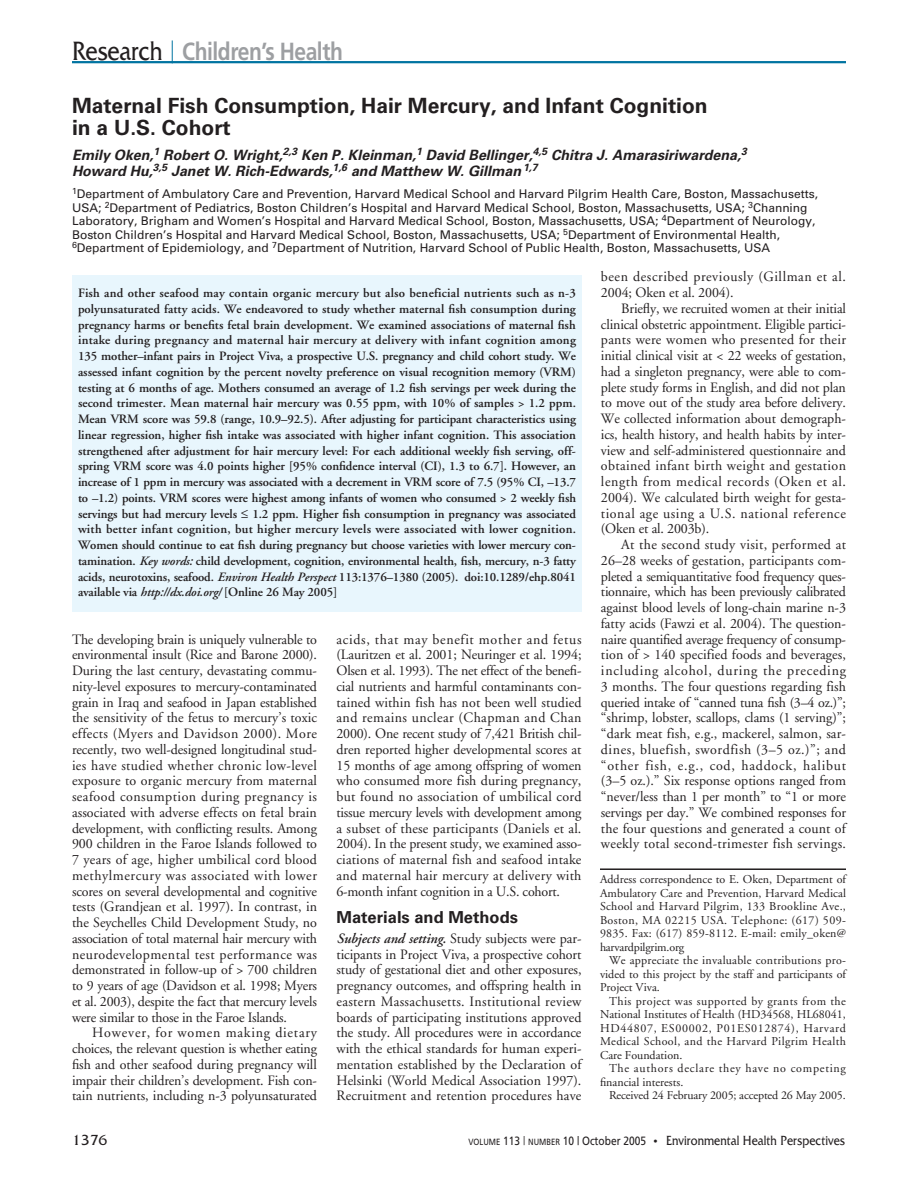
<style>
.page{position:relative;width:918px;height:1188px;background:#fff}
.page>*{position:absolute;margin:0;border:0;box-sizing:border-box;transform-origin:0 0}
.t1{font:700 24.75px "Frutiger";letter-spacing:-.02em;color:#9d9fa2;scale:.85 1}
.t2{font:700 21px/22.5px "Univers";color:#231f20}
.t3{font:700 16.5px "Univers";color:#231f20}
.t4{font:15px "Friz Quadrata IT Cby BT";color:#231f20}
.t5{font:14.25px/15.8px "Adobe Garamond";letter-spacing:.01em;color:#231f20;text-align:justify}
.t6{font:italic 700 14.25px/15.8px "Univers";color:#231f20}
.t7{font:14.25px/15.8px "Adobe Garamond";letter-spacing:.04em;color:#231f20}
.t8{font:13.5px "Friz Quadrata IT Cby BT";color:#231f20;scale:.85 1}
.t9{font:600 12.75px/15.8px "Adobe Garamond";letter-spacing:-.01em;color:#231f20;text-align:justify}
.t10{font:12px/13.5px "Univers";color:#231f20}
.t11{font:12px/13.5px "Adobe Garamond";color:#231f20;text-align:justify}
.t12{font:12px/13.5px "Adobe Garamond";letter-spacing:.06em;color:#231f20}
.s1{font-family:"Friz Quadrata IT Cby BT";font-weight:400;font-size:27px;color:#231f20}
.s2{font-weight:300;font-size:30px;color:#0074a1}
.s3{font-style:italic}
.s4{font-weight:600;font-style:italic}
.s5{font-family:"Frutiger";font-size:9px}
.s6{font-family:"Frutiger";font-size:12px}
.s7{font-family:"Frutiger";font-weight:300;font-size:12px}
.s8{font-size:10.5px}
</style>
<div class="page">
<hr style="left:72px;top:61px;width:774px;height:2px;background:#0074a1">
<hr style="left:600px;top:868px;width:246px;height:2px;background:#231f20">
<div style="left:72px;top:276px;width:510px;height:336px;background:#e8f6fd"></div>
<h1 class="t1" style="left:72px;top:41px;width:320px"><span class="s1">Research</span> <span class="s2">|</span> Children’s Health</h1>
<h2 class="t2" style="left:72px;top:96px;width:637px">Maternal Fish Consumption, Hair Mercury, and Infant Cognition in a U.S. Cohort</h2>
<p class="t6" style="left:72px;top:148px;width:678px">Emily Oken,<sup>1</sup> Robert O. Wright,<sup>2,3</sup> Ken P. Kleinman,<sup>1</sup> David Bellinger,<sup>4,5</sup> Chitra J. Amarasiriwardena,<sup>3<br></sup>Howard Hu,<sup>3,5</sup> Janet W. Rich-Edwards,<sup>1,6</sup> and Matthew W. Gillman<sup>1,7</sup></p>
<p class="t10" style="left:72px;top:188px;width:748px"><sup>1</sup>Department of Ambulatory Care and Prevention, Harvard Medical School and Harvard Pilgrim Health Care, Boston, Massachusetts, USA; <sup>2</sup>Department of Pediatrics, Boston Children’s Hospital and Harvard Medical School, Boston, Massachusetts, USA; <sup>3</sup>Channing Laboratory, Brigham and Women’s Hospital and Harvard Medical School, Boston, Massachusetts, USA; <sup>4</sup>Department of Neurology, Boston Children’s Hospital and Harvard Medical School, Boston, Massachusetts, USA; <sup>5</sup>Department of Environmental Health, <sup>6</sup>Department of Epidemiology, and <sup>7</sup>Department of Nutrition, Harvard School of Public Health, Boston, Massachusetts, USA</p>
<p class="t9" style="left:78px;top:286px;width:500px">Fish and other seafood may contain organic mercury but also beneficial nutrients such as n-3 polyunsaturated fatty acids. We endeavored to study whether maternal fish consumption during pregnancy harms or benefits fetal brain development. We examined associations of maternal fish intake during pregnancy and maternal hair mercury at delivery with infant cognition among 135 mother–infant pairs in Project Viva, a prospective U.S. pregnancy and child cohort study. We assessed infant cognition by the percent novelty preference on visual recognition memory (VRM) testing at 6 months of age. Mothers consumed an average of 1.2 fish servings per week during the second trimester. Mean maternal hair mercury was 0.55 ppm, with 10% of samples &gt; 1.2 ppm.<br>Mean VRM score was 59.8 (range, 10.9–92.5). After adjusting for participant characteristics using linear regression, higher fish intake was associated with higher infant cognition. This association strengthened after adjustment for hair mercury level: For each additional weekly fish serving, off&shy;spring VRM score was 4.0 points higher [95% confidence interval (CI), 1.3 to 6.7]. However, an increase of 1 ppm in mercury was associated with a decrement in VRM score of 7.5 (95% CI, –13.7 to –1.2) points. VRM scores were highest among infants of women who consumed &gt; 2 weekly fish servings but had mercury levels ≤ 1.2 ppm. Higher fish consumption in pregnancy was associated with better infant cognition, but higher mercury levels were associated with lower cognition.<br>Women should continue to eat fish during pregnancy but choose varieties with lower mercury con&shy;tamination. <span class="s3">Key words:</span> child development, cognition, environmental health, fish, mercury, n-3 fatty acids, neurotoxins, seafood. <span class="s3">Environ Health Perspect</span> 113:1376–1380 (2005). doi:10.1289/ehp.8041 available via <span class="s3">http://dx.doi.org/</span> [Online 26 May 2005]</p>
<p class="t7" style="left:601px;top:270px;width:247px">been described previously (Gillman et al.<br>2004; Oken et al. 2004).</p>
<p class="t5" style="left:601px;top:302px;width:247px;text-indent:20px">Briefly, we recruited women at their initial clinical obstetric appointment. Eligible partici&shy;pants were women who presented for their initial clinical visit at &lt; 22 weeks of gestation, had a singleton pregnancy, were able to com&shy;plete study forms in English, and did not plan to move out of the study area before delivery.<br>We collected information about demograph&shy;ics, health history, and health habits by inter&shy;view and self-administered questionnaire and obtained infant birth weight and gestation length from medical records (Oken et al.<br>2004). We calculated birth weight for gesta&shy;tional age using a U.S. national reference (Oken et al. 2003b).</p>
<p class="t5" style="left:601px;top:538px;width:247px;text-indent:20px">At the second study visit, performed at 26–28 weeks of gestation, participants com&shy;pleted a semiquantitative food frequency ques&shy;tionnaire, which has been previously calibrated against blood levels of long-chain marine n-3 fatty acids (Fawzi et al. 2004). The question&shy;naire quantified average frequency of consump&shy;tion of &gt; 140 specified foods and beverages, including alcohol, during the preceding 3 months. The four questions regarding fish queried intake of “canned tuna fish (3–4 oz.)”; “shrimp, lobster, scallops, clams (1 serving)”; “dark meat fish, e.g., mackerel, salmon, sar&shy;dines, bluefish, swordfish (3–5 oz.)”; and “other fish, e.g., cod, haddock, halibut (3–5 oz.).” Six response options ranged from “never/less than 1 per month” to “1 or more servings per day.” We combined responses for the four questions and generated a count of weekly total second-trimester fish servings.</p>
<p class="t11" style="left:600px;top:874px;width:248px">Address correspondence to E. Oken, Department of Ambulatory Care and Prevention, Harvard Medical School and Harvard Pilgrim, 133 Brookline Ave., Boston, MA 02215 USA. Telephone: (617) 509- 9835. Fax: (617) 859-8112. E-mail: emily_oken@ harvardpilgrim.org</p>
<p class="t11" style="left:600px;top:955px;width:248px;text-indent:9px">We appreciate the invaluable contributions pro&shy;vided to this project by the staff and participants of Project Viva.</p>
<p class="t11" style="left:600px;top:996px;width:248px;text-indent:9px">This project was supported by grants from the National Institutes of Health (HD34568, HL68041, HD44807, ES00002, P01ES012874), Harvard Medical School, and the Harvard Pilgrim Health Care Foundation.</p>
<p class="t12" style="left:600px;top:1063px;width:248px;text-indent:9px">The authors declare they have no competing financial interests.</p>
<p class="t11" style="left:609px;top:1090px;width:238px">Received 24 February 2005; accepted 26 May 2005.</p>
<p class="t5" style="left:72px;top:632px;width:247px">The developing brain is uniquely vulnerable to environmental insult (Rice and Barone 2000).<br>During the last century, devastating commu&shy;nity-level exposures to mercury-contaminated grain in Iraq and seafood in Japan established the sensitivity of the fetus to mercury’s toxic effects (Myers and Davidson 2000). More recently, two well-designed longitudinal stud&shy;ies have studied whether chronic low-level exposure to organic mercury from maternal seafood consumption during pregnancy is associated with adverse effects on fetal brain development, with conflicting results. Among 900 children in the Faroe Islands followed to 7 years of age, higher umbilical cord blood methylmercury was associated with lower scores on several developmental and cognitive tests (Grandjean et al. 1997). In contrast, in the Seychelles Child Development Study, no association of total maternal hair mercury with neurodevelopmental test performance was demonstrated in follow-up of &gt; 700 children to 9 years of age (Davidson et al. 1998; Myers et al. 2003), despite the fact that mercury levels were similar to those in the Faroe Islands.</p>
<p class="t5" style="left:72px;top:1026px;width:247px;text-indent:20px">However, for women making dietary choices, the relevant question is whether eating fish and other seafood during pregnancy will impair their children’s development. Fish con&shy;tain nutrients, including n-3 polyunsaturated</p>
<p class="t5" style="left:336px;top:632px;width:247px">acids, that may benefit mother and fetus (Lauritzen et al. 2001; Neuringer et al. 1994; Olsen et al. 1993). The net effect of the benefi&shy;cial nutrients and harmful contaminants con&shy;tained within fish has not been well studied and remains unclear (Chapman and Chan 2000). One recent study of 7,421 British chil&shy;dren reported higher developmental scores at 15 months of age among offspring of women who consumed more fish during pregnancy, but found no association of umbilical cord tissue mercury levels with development among a subset of these participants (Daniels et al.<br>2004). In the present study, we examined asso&shy;ciations of maternal fish and seafood intake and maternal hair mercury at delivery with 6-month infant cognition in a U.S. cohort.</p>
<p class="t3" style="left:336px;top:911px;width:183px">Materials and Methods</p>
<p class="t5" style="left:336px;top:932px;width:247px"><span class="s4">Subjects and setting.</span> Study subjects were par&shy;ticipants in Project Viva, a prospective cohort study of gestational diet and other exposures, pregnancy outcomes, and offspring health in eastern Massachusetts. Institutional review boards of participating institutions approved the study. All procedures were in accordance with the ethical standards for human experi&shy;mentation established by the Declaration of Helsinki (World Medical Association 1997).<br>Recruitment and retention procedures have</p>
<p class="t4" style="left:72px;top:1135px;width:37px">1376</p>
<p class="t8" style="left:469px;top:1136px;width:445px"><span class="s5">VOLUME</span> <span class="s6">113</span> <span class="s7">|</span> <span class="s5">NUMBER</span> <span class="s6">10 | October 2005</span> <span class="s8">•</span> Environmental Health Perspectives</p>
</div>
